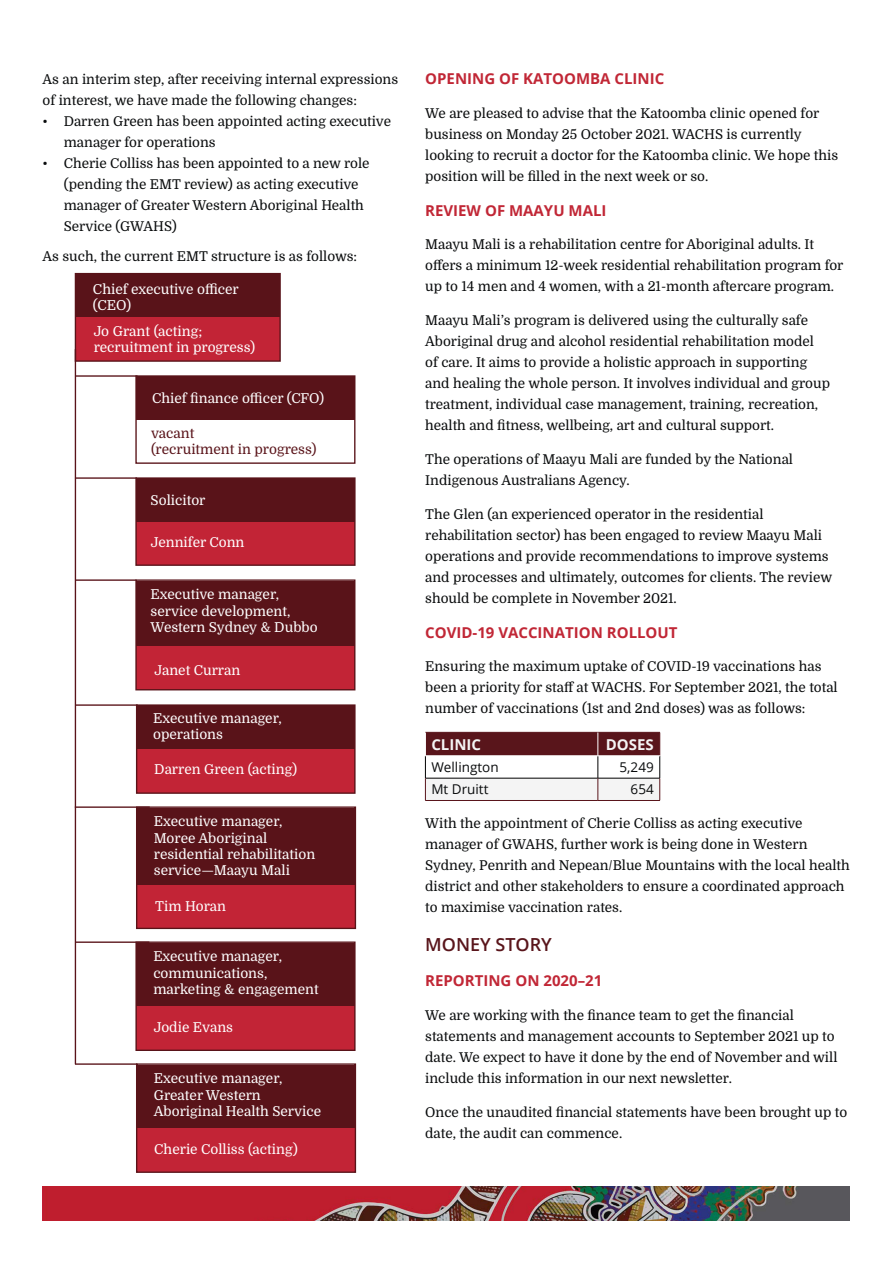
<style>
.page{position:relative;width:893px;height:1263px;background:#fff}
.page>*{position:absolute;margin:0;border:0;box-sizing:border-box;transform-origin:0 0}
.t1{font:600 18px "Open Sans";color:#59151b}
.t2{font:700 15px "Open Sans";color:#c12736}
.t3{font:700 15px "Open Sans";color:#f4f4f4}
.t4{font:13.65px/16.4px "Domine";color:#fff}
.t5{font:13.65px/16.4px "Domine";color:#591319}
.body{font:13.5px/21px "Domine";color:#090b0c}
.list_intro{font:13.5px/21px "Domine";color:#090b0c}
.body-2{font:13.5px "Open Sans";color:#090b0c}
</style>
<div class="page">
<img style="left:43px;top:1186px;width:806px;height:34px">
<hr style="left:425px;top:800px;width:173px;height:1px;background:#59151b">
<hr style="left:598px;top:800px;width:62px;height:1px;background:#59151b">
<svg style="left:425px;top:732px;width:235px;height:68px"></svg>
<hr style="left:425px;top:755px;width:173px;height:1px;background:#fff">
<hr style="left:598px;top:755px;width:62px;height:1px;background:#fff">
<div style="left:137px;top:1128px;width:219px;height:44px;background:#c22436"></div>
<div style="left:75px;top:317px;width:205px;height:44px;background:#c22436"></div>
<div style="left:136px;top:645px;width:219px;height:45px;background:#c22436"></div>
<div style="left:136px;top:581px;width:219px;height:64px;background:#591319"></div>
<div style="left:136px;top:522px;width:219px;height:43px;background:#c22436"></div>
<div style="left:75px;top:274px;width:205px;height:43px;background:#591319"></div>
<div style="left:135px;top:375px;width:220px;height:89px;border:1px solid #591319"></div>
<div style="left:135px;top:477px;width:221px;height:89px;border:1px solid #591319"></div>
<div style="left:135px;top:579px;width:220px;height:111px;border:1px solid #591319"></div>
<div style="left:136px;top:376px;width:219px;height:44px;background:#591319"></div>
<div style="left:136px;top:478px;width:219px;height:44px;background:#591319"></div>
<div style="left:137px;top:885px;width:218px;height:44px;background:#c22436"></div>
<div style="left:137px;top:808px;width:218px;height:77px;background:#591319"></div>
<div style="left:137px;top:749px;width:218px;height:44px;background:#c22436"></div>
<div style="left:136px;top:704px;width:220px;height:90px;border:1px solid #591319"></div>
<div style="left:136px;top:806px;width:220px;height:123px;border:1px solid #591319"></div>
<div style="left:137px;top:705px;width:218px;height:44px;background:#591319"></div>
<div style="left:136px;top:1006px;width:219px;height:44px;background:#c22436"></div>
<div style="left:136px;top:943px;width:219px;height:63px;background:#591319"></div>
<div style="left:135px;top:941px;width:221px;height:110px;border:1px solid #591319"></div>
<div style="left:137px;top:1065px;width:218px;height:63px;background:#591319"></div>
<hr style="left:75px;top:349px;width:1px;height:715px;background:#591319">
<hr style="left:75px;top:1063px;width:63px;height:2px;background:#591319">
<hr style="left:75px;top:941px;width:74px;height:2px;background:#591319">
<hr style="left:75px;top:806px;width:75px;height:2px;background:#591319">
<hr style="left:75px;top:704px;width:63px;height:2px;background:#591319">
<hr style="left:75px;top:579px;width:62px;height:2px;background:#591319">
<hr style="left:75px;top:477px;width:62px;height:2px;background:#591319">
<hr style="left:76px;top:375px;width:62px;height:2px;background:#591319">
<div style="left:75px;top:273px;width:206px;height:89px;border:1px solid #591319"></div>
<div style="left:136px;top:1063px;width:220px;height:110px;border:1px solid #591319"></div>
<p class="list_intro" style="left:43px;top:69px;width:357px">As an interim step, after receiving internal expressions of interest, we have made the following changes:</p>
<p class="body" style="left:64px;top:111px;width:329px;text-indent:-21px">• Darren Green has been appointed acting executive manager for operations</p>
<p class="body" style="left:64px;top:153px;width:307px;text-indent:-21px">• Cherie Colliss has been appointed to a new role (pending the EMT review) as acting executive manager of Greater Western Aboriginal Health Service (GWAHS)</p>
<p class="body" style="left:43px;top:246px;width:316px">As such, the current EMT structure is as follows:</p>
<p class="t4" style="left:93px;top:281px;width:147px">Chief executive officer (CEO)</p>
<p class="t4" style="left:94px;top:323px;width:163px">Jo Grant (acting; recruitment in progress)</p>
<p class="t4" style="left:152px;top:390px;width:174px">Chief finance officer (CFO)</p>
<p class="t5" style="left:151px;top:425px;width:167px">vacant<br>(recruitment in progress)</p>
<p class="t4" style="left:151px;top:492px;width:56px">Solicitor</p>
<p class="t4" style="left:151px;top:534px;width:95px">Jennifer Conn</p>
<p class="t4" style="left:150px;top:587px;width:169px">Executive manager, service development,<br>Western Sydney &amp; Dubbo</p>
<p class="t4" style="left:155px;top:662px;width:87px">Janet Curran</p>
<p class="t4" style="left:153px;top:710px;width:130px">Executive manager, operations</p>
<p class="t4" style="left:154px;top:761px;width:145px">Darren Green (acting)</p>
<p class="t4" style="left:154px;top:814px;width:163px">Executive manager,<br>Moree Aboriginal residential rehabilitation service—Maayu Mali</p>
<p class="t4" style="left:155px;top:898px;width:72px">Tim Horan</p>
<p class="t4" style="left:153px;top:949px;width:167px">Executive manager, communications, marketing &amp; engagement</p>
<p class="t4" style="left:154px;top:1019px;width:81px">Jodie Evans</p>
<p class="t4" style="left:154px;top:1071px;width:169px">Executive manager,<br>Greater Western<br>Aboriginal Health Service</p>
<p class="t4" style="left:148px;top:1095px;width:56px">Solicitor</p>
<p class="t4" style="left:154px;top:1141px;width:145px">Cherie Colliss (acting)</p>
<h2 class="t2" style="left:425px;top:68px;width:241px">OPENING OF KATOOMBA CLINIC</h2>
<p class="body" style="left:425px;top:103px;width:414px">We are pleased to advise that the Katoomba clinic opened for business on Monday 25 October 2021. WACHS is currently looking to recruit a doctor for the Katoomba clinic. We hope this position will be filled in the next week or so.</p>
<h2 class="t2" style="left:425px;top:199px;width:183px">REVIEW OF MAAYU MALI</h2>
<p class="body" style="left:425px;top:234px;width:420px">Maayu Mali is a rehabilitation centre for Aboriginal adults. It offers a minimum 12-week residential rehabilitation program for up to 14 men and 4 women, with a 21-month aftercare program.</p>
<p class="body" style="left:425px;top:310px;width:406px">Maayu Mali’s program is delivered using the culturally safe Aboriginal drug and alcohol residential rehabilitation model of care. It aims to provide a holistic approach in supporting and healing the whole person. It involves individual and group treatment, individual case management, training, recreation, health and fitness, wellbeing, art and cultural support.</p>
<p class="body" style="left:425px;top:449px;width:369px">The operations of Maayu Mali are funded by the National<br>Indigenous Australians Agency.</p>
<p class="body" style="left:425px;top:504px;width:408px">The Glen (an experienced operator in the residential rehabilitation sector) has been engaged to review Maayu Mali operations and provide recommendations to improve systems and processes and ultimately, outcomes for clients. The review should be complete in November 2021.</p>
<h2 class="t2" style="left:425px;top:622px;width:254px">COVID-19 VACCINATION ROLLOUT</h2>
<p class="body" style="left:425px;top:656px;width:414px">Ensuring the maximum uptake of COVID-19 vaccinations has been a priority for staff at WACHS. For September 2021, the total number of vaccinations (1st and 2nd doses) was as follows:</p>
<h2 class="t3" style="left:431px;top:734px;width:51px">CLINIC</h2>
<h2 class="t3" style="left:606px;top:734px;width:49px">DOSES</h2>
<p class="body-2" style="left:431px;top:758px;width:69px">Wellington</p>
<p class="body-2" style="left:620px;top:758px;width:36px">5,249</p>
<p class="body-2" style="left:431px;top:780px;width:59px">Mt Druitt</p>
<p class="body-2" style="left:631px;top:780px;width:25px">654</p>
<p class="body" style="left:425px;top:813px;width:426px">With the appointment of Cherie Colliss as acting executive manager of GWAHS, further work is being done in Western Sydney, Penrith and Nepean/Blue Mountains with the local health district and other stakeholders to ensure a coordinated approach to maximise vaccination rates.</p>
<h1 class="t1" style="left:425px;top:932px;width:128px">MONEY STORY</h1>
<h2 class="t2" style="left:425px;top:970px;width:179px">REPORTING ON 2020–21</h2>
<p class="body" style="left:425px;top:1005px;width:414px">We are working with the finance team to get the financial statements and management accounts to September 2021 up to date. We expect to have it done by the end of November and will include this information in our next newsletter.</p>
<p class="body" style="left:425px;top:1101px;width:424px">Once the unaudited financial statements have been brought up to date, the audit can commence.</p>
</div>
